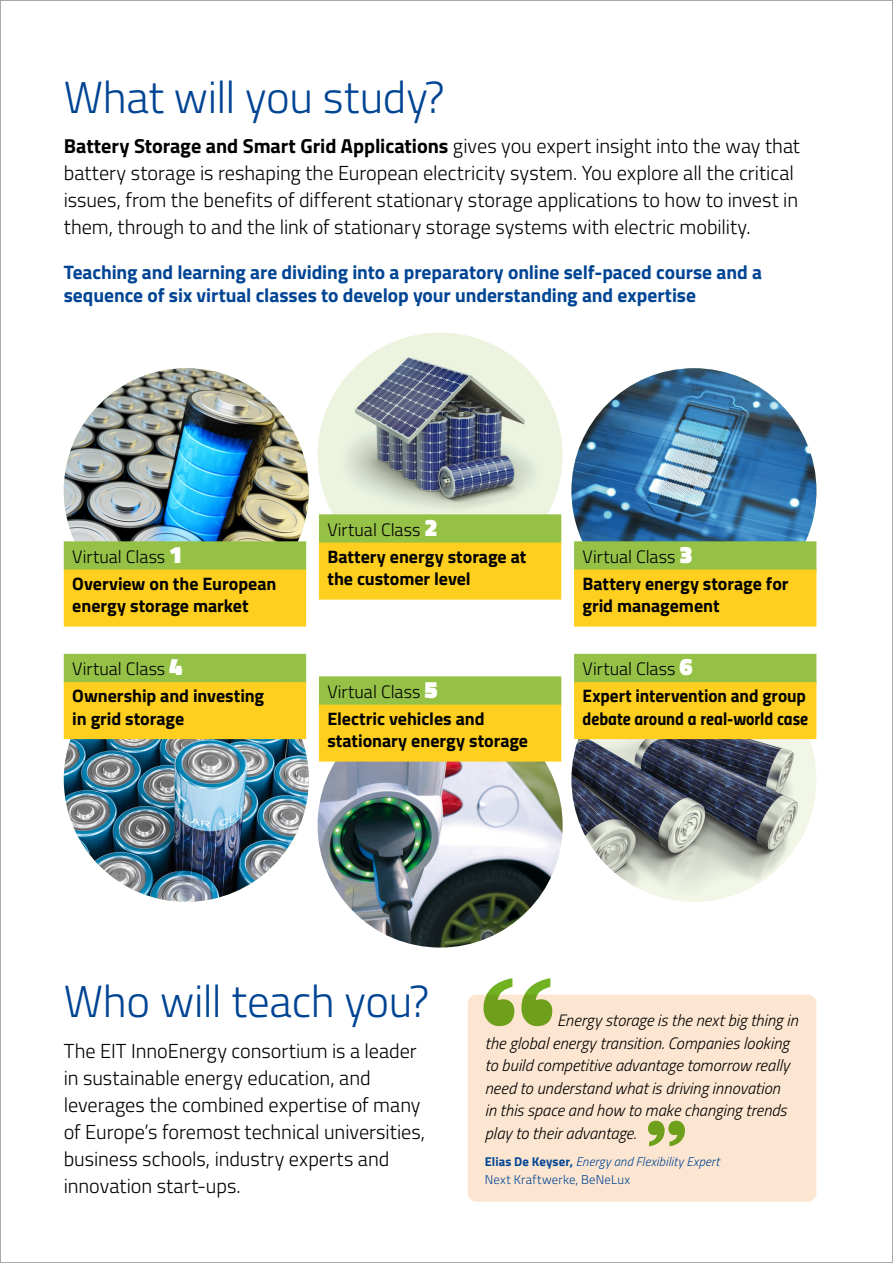
<style>
.page{position:relative;width:893px;height:1263px;background:#fff}
.page>*{position:absolute;margin:0;border:0;box-sizing:border-box;transform-origin:0 0}
.t1{font:300 45px "Titillium";letter-spacing:-.01em;color:#004494}
.t2{font:300 20.25px/27px "Titillium";letter-spacing:-.005em;color:#000}
.t3{font:700 19.5px/22.5px "Titillium";letter-spacing:-.005em;color:#004494}
.t4{font:700 18px/27px "Titillium";letter-spacing:-.005em;color:#000}
.t5{font:700 18px/27px "Titillium";letter-spacing:-.005em;color:#000;scale:.96 1}
.t6{font:18px "Titillium Bold Upright";letter-spacing:-.005em;color:#000;scale:.96 1}
.t7{font:italic 300 16.5px/22.5px "Titillium";letter-spacing:.005em;color:#000}
.t8{font:italic 300 12.75px/18px "Titillium";letter-spacing:.015em;color:#004494}
.s1{font-weight:700}
.s2{font-weight:300}
.s3{font-weight:900;font-size:24px;color:#fff}
.s4{font-weight:700;font-style:normal}
.s5{font-style:normal}
</style>
<div class="page">
<div style="left:468px;top:995px;width:348px;height:207px;background:#fde6d1;border-radius:9px"></div>
<svg style="left:483px;top:978px;width:69px;height:48px"></svg>
<svg style="left:648px;top:1121px;width:37px;height:25px"></svg>
<img style="left:64px;top:368px;width:245px;height:199px">
<img style="left:64px;top:734px;width:245px;height:168px">
<img style="left:571px;top:368px;width:245px;height:173px">
<img style="left:318px;top:742px;width:245px;height:205px">
<img style="left:571px;top:739px;width:240px;height:156px">
<div style="left:318px;top:333px;width:245px;height:245px;background:#ecf3df;border-radius:50%"></div>
<img style="left:329px;top:347px;width:222px;height:167px">
<div style="left:64px;top:541px;width:242px;height:30px;background:#96c147"></div>
<div style="left:64px;top:570px;width:242px;height:57px;background:#ffcf1f"></div>
<div style="left:64px;top:654px;width:242px;height:30px;background:#96c147"></div>
<div style="left:64px;top:682px;width:242px;height:57px;background:#ffcf1f"></div>
<div style="left:574px;top:541px;width:242px;height:30px;background:#96c147"></div>
<div style="left:574px;top:570px;width:242px;height:57px;background:#ffcf1f"></div>
<div style="left:574px;top:654px;width:242px;height:30px;background:#96c147"></div>
<div style="left:574px;top:682px;width:242px;height:57px;background:#ffcf1f"></div>
<div style="left:319px;top:514px;width:242px;height:30px;background:#96c147"></div>
<div style="left:319px;top:543px;width:242px;height:57px;background:#ffcf1f"></div>
<div style="left:319px;top:676px;width:242px;height:30px;background:#96c147"></div>
<div style="left:319px;top:705px;width:242px;height:57px;background:#ffcf1f"></div>
<h1 class="t1" style="left:64px;top:64px;width:382px">What will you study?</h1>
<p class="t2" style="left:64px;top:131px;width:738px"><span class="s1">Battery Storage and Smart Grid Applications</span> gives you expert insight into the way that battery storage is reshaping the European electricity system. You explore all the critical issues, from the benefits of different stationary storage applications to how to invest in them, through to and the link of stationary storage systems with electric mobility.</p>
<p class="t3" style="left:64px;top:260px;width:700px">Teaching and learning are dividing into a preparatory online self-paced course and a sequence of six virtual classes to develop your understanding and expertise</p>
<p class="t4" style="left:72px;top:542px;width:206px"><span class="s2">Virtual Class</span> <span class="s3">1<br></span>Overview on the European</p>
<p class="t4" style="left:72px;top:591px;width:178px">energy storage market</p>
<p class="t4" style="left:72px;top:654px;width:193px"><span class="s2">Virtual Class</span> <span class="s3">4<br></span>Ownership and investing</p>
<p class="t4" style="left:72px;top:704px;width:113px">in grid storage</p>
<p class="t4" style="left:327px;top:515px;width:200px"><span class="s2">Virtual Class</span> <span class="s3">2<br></span>Battery energy storage at</p>
<p class="t4" style="left:327px;top:564px;width:145px">the customer level</p>
<p class="t4" style="left:327px;top:677px;width:159px"><span class="s2">Virtual Class</span> <span class="s3">5<br></span>Electric vehicles and</p>
<p class="t4" style="left:327px;top:726px;width:202px">stationary energy storage</p>
<p class="t4" style="left:583px;top:542px;width:207px"><span class="s2">Virtual Class</span> <span class="s3">3<br></span>Battery energy storage for</p>
<p class="t4" style="left:583px;top:591px;width:138px">grid management</p>
<p class="t5" style="left:583px;top:654px;width:234px"><span class="s2">Virtual Class</span> <span class="s3">6<br></span>Expert intervention and group</p>
<p class="t6" style="left:583px;top:704px;width:236px">debate around a real-world case</p>
<h1 class="t1" style="left:64px;top:969px;width:367px">Who will teach you?</h1>
<p class="t2" style="left:64px;top:1036px;width:363px">The EIT InnoEnergy consortium is a leader in sustainable energy education, and leverages the combined expertise of many of Europe’s foremost technical universities, business schools, industry experts and innovation start-ups.</p>
<p class="t7" style="left:485px;top:1008px;width:315px;text-indent:72px">Energy storage is the next big thing in the global energy transition. Companies looking to build competitive advantage tomorrow really need to understand what is driving innovation<br>in this space and how to make changing trends play to their advantage.</p>
<p class="t8" style="left:485px;top:1151px;width:236px"><span class="s4">Elias De Keyser,</span> Energy and Flexibility Expert<br><span class="s5">Next Kraftwerke, BeNeLux</span></p>
</div>
